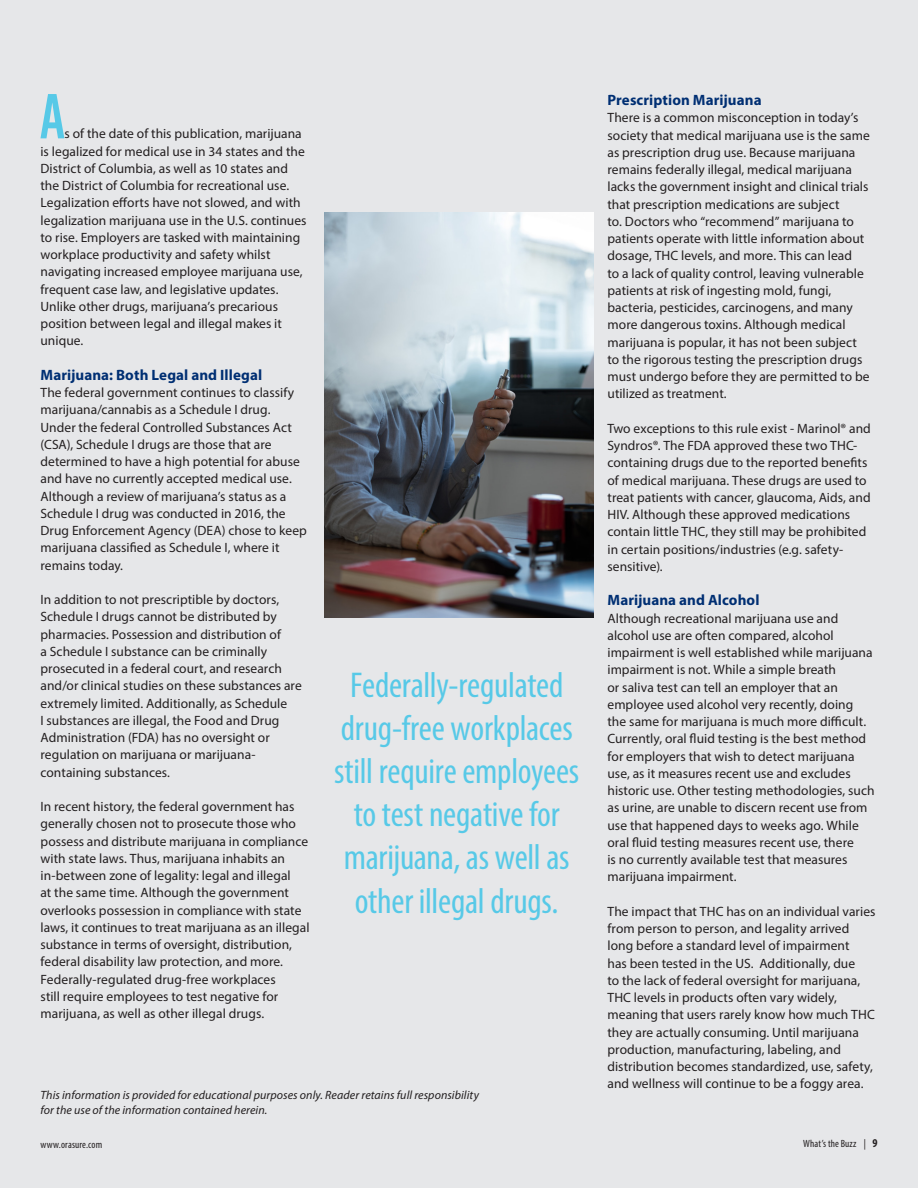
<style>
.page{position:relative;width:918px;height:1188px;background:#e6e7e9}
.page>*{position:absolute;margin:0;border:0;box-sizing:border-box;transform-origin:0 0}
.t1{font:60.9px "Cg Alpin Gth No 2";color:#57c9e7}
.t2{font:condensed 36px/43.2px "Myriad Pro";letter-spacing:-.01em;color:#57c9e7;text-align:center}
.t3{font:700 15px "Myriad Pro";letter-spacing:.005em;color:#002f73}
.t4{font:13.5px/17.2px "Myriad Pro";letter-spacing:.005em;color:#231f20}
.t5{font:italic 12px/14.4px "Myriad Pro";letter-spacing:.005em;color:#231f20}
.t6{font:condensed 10.5px "Myriad Pro";letter-spacing:.015em;color:#231f20}
.s1{font-weight:700;font-size:12px}
</style>
<div class="page">
<img style="left:325px;top:213px;width:269px;height:405px">
<h1 class="t1" style="left:40px;top:81px;width:26px">A</h1>
<p class="t3" style="left:608px;top:90px;width:156px">Prescription Marijuana</p>
<p class="t4" style="left:608px;top:109px;width:264px">There is a common misconception in today’s society that medical marijuana use is the same as prescription drug use. Because marijuana remains federally illegal, medical marijuana lacks the government insight and clinical trials that prescription medications are subject<br>to. Doctors who “recommend” marijuana to patients operate with little information about dosage, THC levels, and more. This can lead<br>to a lack of quality control, leaving vulnerable patients at risk of ingesting mold, fungi, bacteria, pesticides, carcinogens, and many more dangerous toxins. Although medical marijuana is popular, it has not been subject to the rigorous testing the prescription drugs must undergo before they are permitted to be utilized as treatment.</p>
<p class="t4" style="left:608px;top:419px;width:265px">Two exceptions to this rule exist - Marinol® and Syndros®. The FDA approved these two THC&shy;containing drugs due to the reported benefits of medical marijuana. These drugs are used to treat patients with cancer, glaucoma, Aids, and HIV. Although these approved medications contain little THC, they still may be prohibited in certain positions/industries (e.g. safety&shy;sensitive).</p>
<p class="t3" style="left:608px;top:590px;width:153px">Marijuana and Alcohol</p>
<p class="t4" style="left:608px;top:609px;width:269px">Although recreational marijuana use and alcohol use are often compared, alcohol impairment is well established while marijuana impairment is not. While a simple breath<br>or saliva test can tell an employer that an employee used alcohol very recently, doing the same for marijuana is much more difficult.<br>Currently, oral fluid testing is the best method for employers that wish to detect marijuana use, as it measures recent use and excludes historic use. Other testing methodologies, such as urine, are unable to discern recent use from use that happened days to weeks ago. While oral fluid testing measures recent use, there<br>is no currently available test that measures marijuana impairment.</p>
<p class="t4" style="left:608px;top:902px;width:270px">The impact that THC has on an individual varies from person to person, and legality arrived long before a standard level of impairment<br>has been tested in the US. Additionally, due<br>to the lack of federal oversight for marijuana, THC levels in products often vary widely, meaning that users rarely know how much THC they are actually consuming. Until marijuana production, manufacturing, labeling, and distribution becomes standardized, use, safety, and wellness will continue to be a foggy area.</p>
<p class="t4" style="left:40px;top:125px;width:268px;text-indent:24px">s of the date of this publication, marijuana is legalized for medical use in 34 states and the District of Columbia, as well as 10 states and the District of Columbia for recreational use.<br>Legalization efforts have not slowed, and with legalization marijuana use in the U.S. continues to rise. Employers are tasked with maintaining workplace productivity and safety whilst navigating increased employee marijuana use, frequent case law, and legislative updates.<br>Unlike other drugs, marijuana’s precarious position between legal and illegal makes it unique.</p>
<p class="t3" style="left:40px;top:365px;width:223px">Marijuana: Both Legal and Illegal</p>
<p class="t4" style="left:40px;top:384px;width:268px">The federal government continues to classify marijuana/cannabis as a Schedule I drug.<br>Under the federal Controlled Substances Act (CSA), Schedule I drugs are those that are determined to have a high potential for abuse and have no currently accepted medical use.<br>Although a review of marijuana’s status as a Schedule I drug was conducted in 2016, the Drug Enforcement Agency (DEA) chose to keep marijuana classified as Schedule I, where it remains today.</p>
<p class="t4" style="left:40px;top:591px;width:263px">In addition to not prescriptible by doctors, Schedule I drugs cannot be distributed by pharmacies. Possession and distribution of<br>a Schedule I substance can be criminally prosecuted in a federal court, and research and/or clinical studies on these substances are extremely limited. Additionally, as Schedule<br>I substances are illegal, the Food and Drug Administration (FDA) has no oversight or regulation on marijuana or marijuana&shy;containing substances.</p>
<p class="t4" style="left:40px;top:798px;width:271px">In recent history, the federal government has generally chosen not to prosecute those who possess and distribute marijuana in compliance with state laws. Thus, marijuana inhabits an in-between zone of legality: legal and illegal<br>at the same time. Although the government overlooks possession in compliance with state laws, it continues to treat marijuana as an illegal substance in terms of oversight, distribution, federal disability law protection, and more.<br>Federally-regulated drug-free workplaces<br>still require employees to test negative for marijuana, as well as other illegal drugs.</p>
<h2 class="t2" style="left:334px;top:663px;width:247px">Federally-regulated drug-free workplaces still require employees to test negative for marijuana, as well as other illegal drugs.</h2>
<p class="t5" style="left:40px;top:1088px;width:440px">This information is provided for educational purposes only. Reader retains full responsibility for the use of the information contained herein.</p>
<p class="t6" style="left:40px;top:1138px;width:63px">www.orasure.com</p>
<p class="t6" style="left:803px;top:1137px;width:76px">What’s the Buzz | <span class="s1">9</span></p>
</div>
